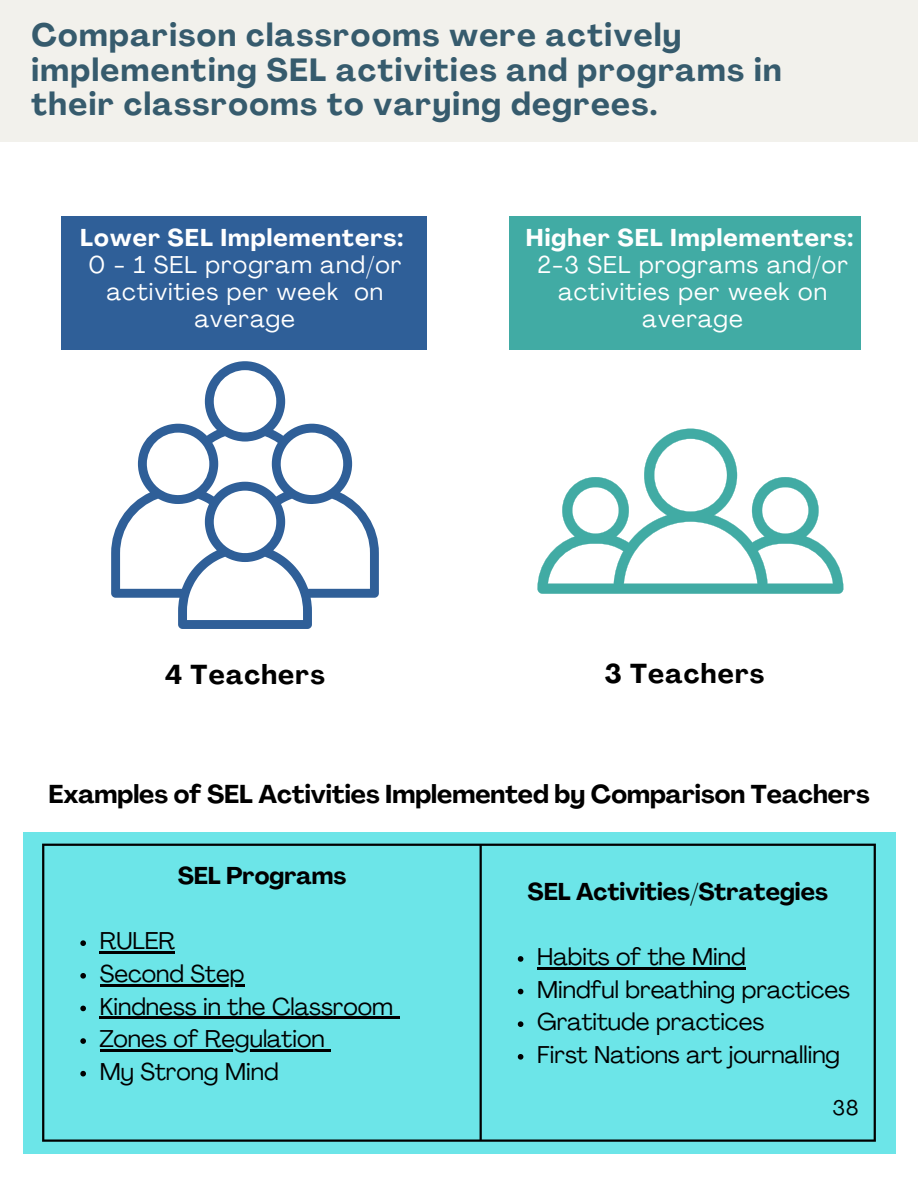
<style>
.page{position:relative;width:918px;height:1188px;background:#fff}
.page>*{position:absolute;margin:0;border:0;box-sizing:border-box;transform-origin:0 0}
.t1{font:700 31.8px/34.8px "Agrandir";letter-spacing:.045em;color:#365b6d}
.t2{font:700 27px "Agrandir";letter-spacing:.045em;color:#000}
.t3{font:700 25.5px "Agrandir";color:#000}
.t4{font:24px/32.7px "Agrandir";color:#000}
.t5{font:24px/27px "Agrandir";letter-spacing:.045em;color:#fff;text-align:center}
.t6{font:700 24px "Agrandir";letter-spacing:.045em;color:#fff}
.t7{font:700 24px "Agrandir";color:#000}
.t8{font:21px "Agrandir";color:#000}
</style>
<div class="page">
<div style="left:0;top:0;width:918px;height:142px;background:#f2f1ec"></div>
<div style="left:23px;top:832px;width:873px;height:321px;background:#6ce5e8"></div>
<svg style="left:80px;top:940px;width:6px;height:6px"></svg>
<hr style="left:100px;top:952px;width:75px;height:2px;background:#000">
<svg style="left:80px;top:973px;width:6px;height:6px"></svg>
<hr style="left:100px;top:984px;width:144px;height:2px;background:#000">
<svg style="left:80px;top:1006px;width:6px;height:5px"></svg>
<hr style="left:100px;top:1017px;width:293px;height:2px;background:#000">
<svg style="left:393px;top:1017px;width:7px;height:2px"></svg>
<svg style="left:80px;top:1038px;width:6px;height:6px"></svg>
<hr style="left:100px;top:1049px;width:225px;height:3px;background:#000">
<svg style="left:325px;top:1049px;width:6px;height:3px"></svg>
<svg style="left:80px;top:1071px;width:6px;height:5px"></svg>
<svg style="left:518px;top:956px;width:5px;height:6px"></svg>
<hr style="left:537px;top:967px;width:209px;height:3px;background:#000">
<svg style="left:518px;top:989px;width:5px;height:5px"></svg>
<svg style="left:518px;top:1021px;width:5px;height:6px"></svg>
<svg style="left:518px;top:1054px;width:5px;height:6px"></svg>
<hr style="left:42px;top:846px;width:2px;height:293px;background:#000">
<hr style="left:480px;top:846px;width:2px;height:293px;background:#000">
<hr style="left:874px;top:846px;width:2px;height:293px;background:#000">
<hr style="left:42px;top:844px;width:834px;height:2px;background:#000">
<hr style="left:42px;top:1139px;width:834px;height:3px;background:#000">
<svg style="left:111px;top:361px;width:268px;height:268px"></svg>
<svg style="left:537px;top:429px;width:306px;height:165px"></svg>
<div style="left:62px;top:216px;width:365px;height:133px;background:#2f5f98"></div>
<div style="left:509px;top:216px;width:351px;height:133px;background:#41aba4"></div>
<h1 class="t1" style="left:31px;top:20px;width:752px">Comparison classrooms were actively implementing SEL activities and programs in their classrooms to varying degrees.</h1>
<p class="t6" style="left:80px;top:228px;width:325px">Lower SEL Implementers:</p>
<p class="t5" style="left:88px;top:254px;width:315px">0 - 1 SEL program and/or activities per week on average</p>
<p class="t6" style="left:526px;top:228px;width:329px">Higher SEL Implementers:</p>
<p class="t5" style="left:537px;top:254px;width:312px">2-3 SEL programs and/or activities per week on average</p>
<p class="t2" style="left:165px;top:664px;width:161px">4 Teachers</p>
<p class="t2" style="left:605px;top:662px;width:161px">3 Teachers</p>
<p class="t3" style="left:48px;top:783px;width:823px">Examples of SEL Activities Implemented by Comparison Teachers</p>
<p class="t7" style="left:178px;top:866px;width:170px">SEL Programs</p>
<p class="t4" style="left:100px;top:927px;width:295px">RULER<br>Second Step<br>Kindness in the Classroom<br>Zones of Regulation<br>My Strong Mind</p>
<p class="t7" style="left:528px;top:882px;width:302px">SEL Activities/Strategies</p>
<p class="t4" style="left:537px;top:943px;width:314px">Habits of the Mind<br>Mindful breathing practices<br>Gratitude practices<br>First Nations art journalling</p>
<p class="t8" style="left:833px;top:1099px;width:27px">38</p>
</div>
